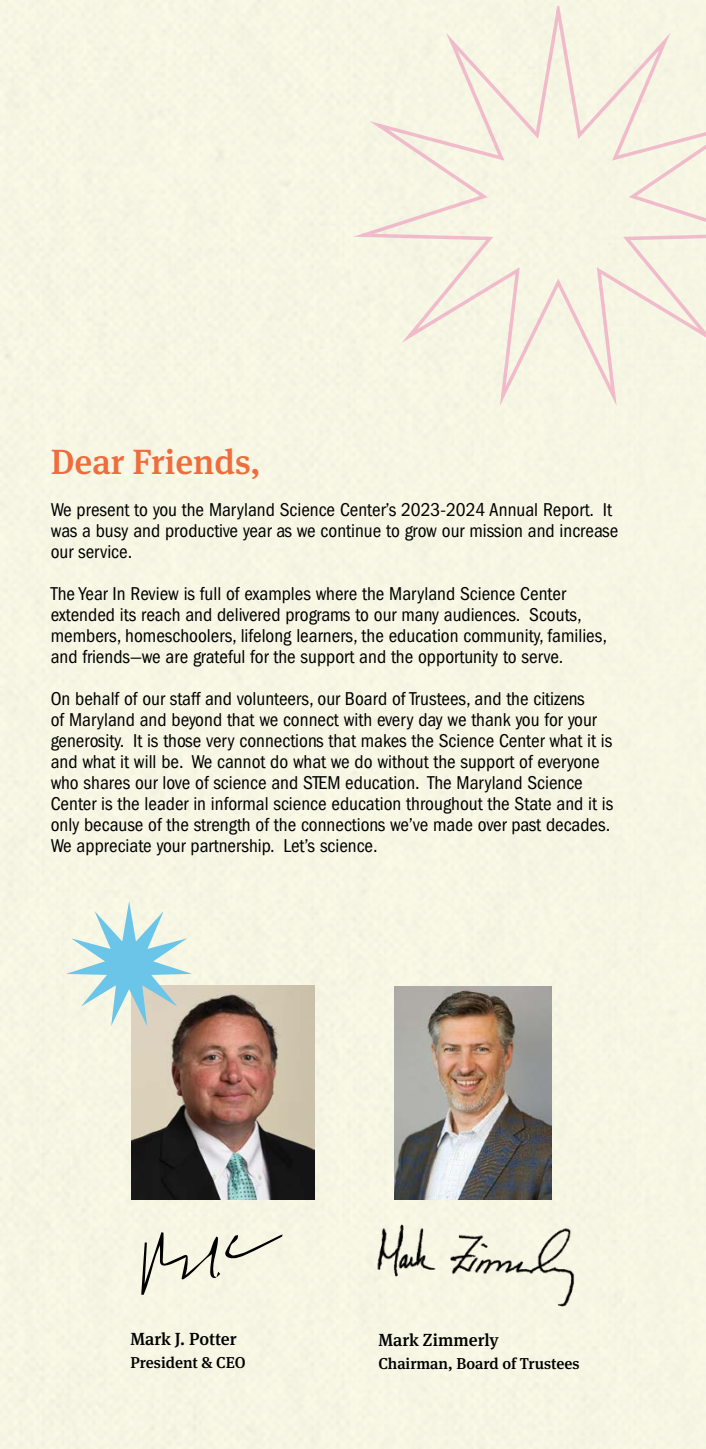
<style>
.page{position:relative;width:706px;height:1449px;background:#f6f6e4}
.page>*{position:absolute;margin:0;border:0;box-sizing:border-box;transform-origin:0 0}
.t1{font:500 35px "Meta Serif Pro";color:#ef6c3d}
.t2{font:condensed 19.25px/21px "Franklin Gothic LT Pro";color:#000}
.t3{font:500 17.5px "Meta Serif Pro";color:#000}
.t4{font:500 15.75px "Meta Serif Pro";color:#000}
</style>
<div class="page">
<img style="left:376px;top:1204px;width:244px;height:107px">
<div style="left:113px;top:1200px;width:210px;height:121px;background:#f6f6e4"></div>
<img style="left:132px;top:986px;width:182px;height:213px">
<img style="left:394px;top:986px;width:157px;height:213px">
<svg style="left:66px;top:901px;width:126px;height:125px"></svg>
<svg style="left:342px;top:6px;width:364px;height:402px"></svg>
<h1 class="t1" style="left:51px;top:435px;width:211px">Dear Friends,</h1>
<p class="t2" style="left:51px;top:499px;width:569px">We present to you the Maryland Science Center’s 2023-2024 Annual Report. It was a busy and productive year as we continue to grow our mission and increase our service.</p>
<p class="t2" style="left:51px;top:583px;width:557px">The Year In Review is full of examples where the Maryland Science Center extended its reach and delivered programs to our many audiences. Scouts, members, homeschoolers, lifelong learners, the education community, families, and friends—we are grateful for the support and the opportunity to serve.</p>
<p class="t2" style="left:51px;top:688px;width:564px">On behalf of our staff and volunteers, our Board of Trustees, and the citizens<br>of Maryland and beyond that we connect with every day we thank you for your generosity. It is those very connections that makes the Science Center what it is and what it will be. We cannot do what we do without the support of everyone who shares our love of science and STEM education. The Maryland Science Center is the leader in informal science education throughout the State and it is only because of the strength of the connections we’ve made over past decades.<br>We appreciate your partnership. Let’s science.</p>
<p class="t3" style="left:130px;top:1326px;width:108px">Mark J. Potter</p>
<p class="t4" style="left:130px;top:1350px;width:117px">President &amp; CEO</p>
<p class="t3" style="left:378px;top:1327px;width:122px">Mark Zimmerly</p>
<p class="t4" style="left:378px;top:1352px;width:203px">Chairman, Board of Trustees</p>
</div>
